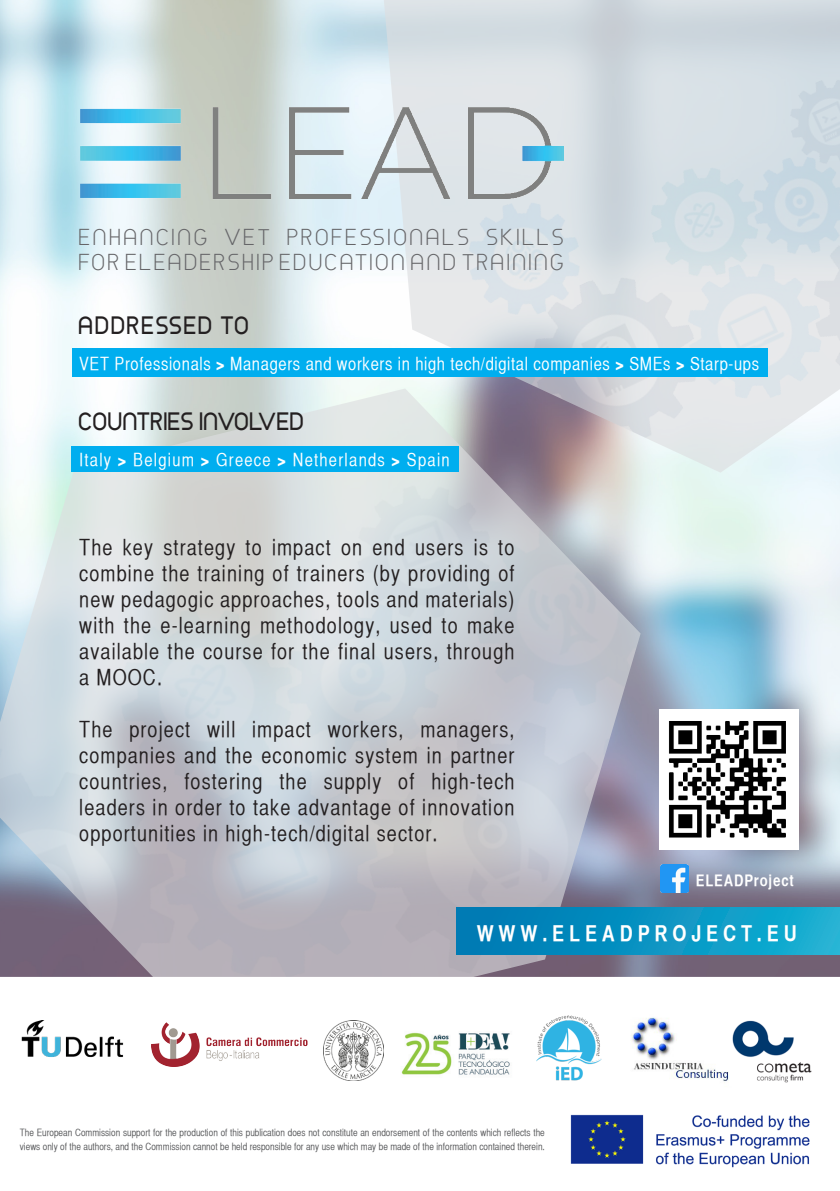
<style>
.page{position:relative;width:840px;height:1191px;background:#fff}
.page>*{position:absolute;margin:0;border:0;box-sizing:border-box;transform-origin:0 0}
.t1{font:700 24px "Time Burner";color:#231f20}
.t2{font:700 24px "Time Burner";letter-spacing:.055em;color:#231f20}
.t3{font:22px/26px "Helvetica CY Plain";letter-spacing:.05em;color:#231f20;text-align:justify}
.t4{font:22px/24px "Time Burner";letter-spacing:.11em;color:#656568}
.t5{font:22px "Helvetica CY Bold";letter-spacing:.22em;color:#fff}
.t6{font:18px "Helvetica CY Plain";letter-spacing:.035em;color:#fff}
.t7{font:18px "Helvetica CY Plain";letter-spacing:.07em;color:#fff}
.t8{font:16px "Helvetica CY Bold";letter-spacing:.05em;color:#fff}
.t9{font:10px/14px "Helvetica CY Plain";color:#57585a}
.s1{font-family:"Helvetica CY Bold"}
</style>
<div class="page">
<img style="left:0;top:0;width:839px;height:977px">
<img style="left:383px;top:0;width:456px;height:473px">
<img style="left:0;top:388px;width:640px;height:589px">
<div style="left:456px;top:907px;width:383px;height:47px;background:linear-gradient(to right,#0076b1,#19b1d3)"></div>
<img style="left:659px;top:709px;width:138px;height:140px">
<img style="left:64px;top:94px;width:513px;height:125px">
<div style="left:72px;top:349px;width:695px;height:28px;background:#00aeef"></div>
<div style="left:71px;top:446px;width:387px;height:26px;background:#00aeef"></div>
<img style="left:323px;top:1020px;width:60px;height:60px">
<img style="left:631px;top:1017px;width:98px;height:66px">
<img style="left:536px;top:1015px;width:65px;height:66px">
<img style="left:401px;top:1032px;width:109px;height:43px">
<img style="left:152px;top:1022px;width:156px;height:44px">
<img style="left:732px;top:1020px;width:80px;height:63px">
<img style="left:21px;top:1020px;width:103px;height:38px">
<img style="left:570px;top:1114px;width:240px;height:54px">
<img style="left:659px;top:864px;width:29px;height:28px">
<p class="t4" style="left:79px;top:225px;width:486px">ENHANCING VET PROFESSIONALS SKILLS<br>FOR ELEADERSHIP EDUCATION AND TRAINING</p>
<p class="t2" style="left:79px;top:306px;width:172px">ADDRESSED TO</p>
<p class="t6" style="left:79px;top:353px;width:681px">VET Professionals <span class="s1">&gt;</span> Managers and workers in high tech/digital companies <span class="s1">&gt;</span> SMEs <span class="s1">&gt;</span> Starp-ups</p>
<p class="t1" style="left:79px;top:402px;width:227px">COUNTRIES INVOLVED</p>
<p class="t7" style="left:79px;top:449px;width:372px">Italy <span class="s1">&gt;</span> Belgium <span class="s1">&gt;</span> Greece <span class="s1">&gt;</span> Netherlands <span class="s1">&gt;</span> Spain</p>
<p class="t3" style="left:79px;top:534px;width:436px">The key strategy to impact on end users is to combine the training of trainers (by providing of new pedagogic approaches, tools and materials) with the e-learning methodology, used to make available the course for the final users, through a MOOC.</p>
<p class="t3" style="left:79px;top:716px;width:436px">The project will impact workers, managers, companies and the economic system in partner countries, fostering the supply of high-tech leaders in order to take advantage of innovation opportunities in high-tech/digital sector.</p>
<p class="t8" style="left:695px;top:870px;width:100px">ELEADProject</p>
<p class="t5" style="left:476px;top:920px;width:321px">WWW.ELEADPROJECT.EU</p>
<p class="t9" style="left:20px;top:1125px;width:526px">The European Commission support for the production of this publication does not constitute an endorsement of the contents which reflects the views only of the authors, and the Commission cannot be held responsible for any use which may be made of the information contained therein.</p>
</div>
